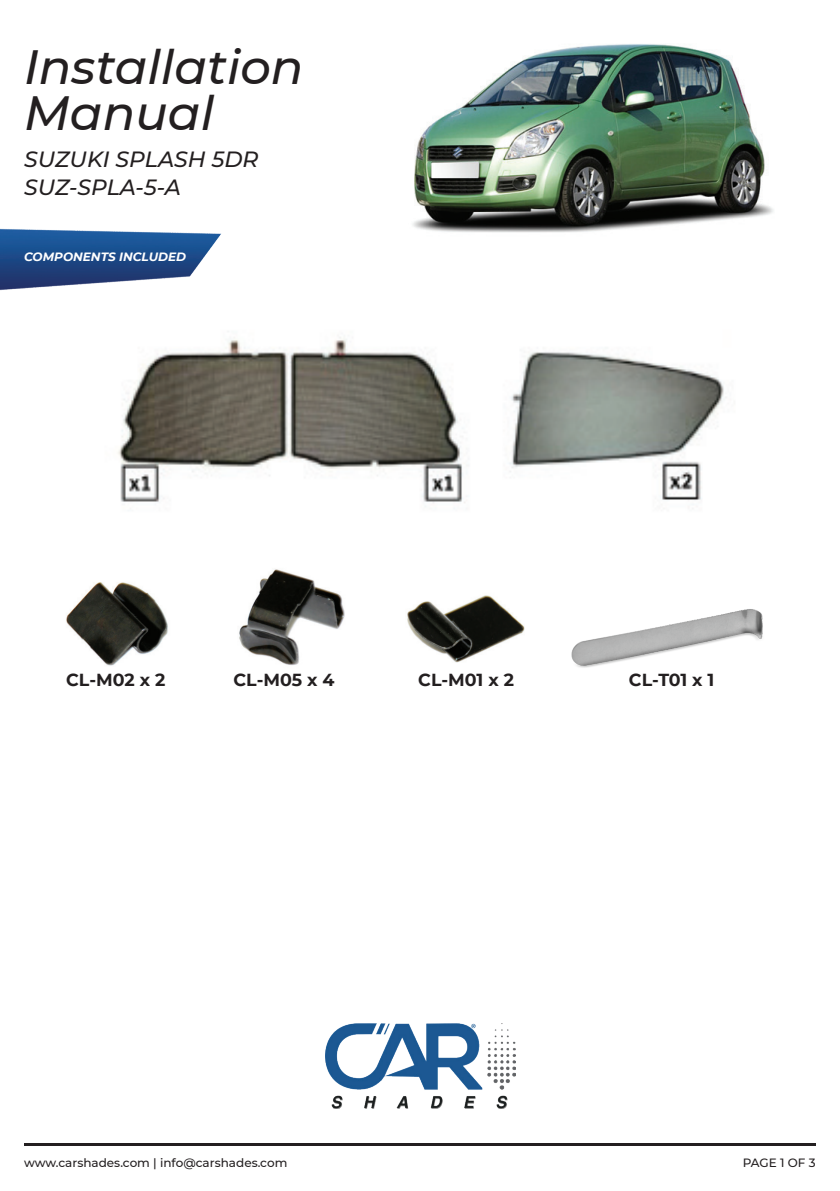
<style>
.page{position:relative;width:840px;height:1191px;background:#fff}
.page>*{position:absolute;margin:0;border:0;box-sizing:border-box;transform-origin:0 0}
.t1{font:italic 500 48px/46px "Montserrat";color:#231f20}
.t2{font:italic 500 22px/28px "Montserrat";color:#231f20}
.t3{font:700 17.4px "Montserrat";color:#231f20}
.t4{font:500 12px "Montserrat";color:#231f20}
.t5{font:italic 700 12px "Montserrat";color:#fff}
</style>
<div class="page">
<img style="left:412px;top:44px;width:362px;height:189px">
<img style="left:0;top:228px;width:221px;height:63px">
<img style="left:118px;top:337px;width:606px;height:172px">
<img style="left:325px;top:1023px;width:189px;height:85px">
<hr style="left:24px;top:1143px;width:791px;height:2px;background:#231f20">
<img style="left:66px;top:582px;width:102px;height:84px">
<img style="left:239px;top:569px;width:106px;height:96px">
<img style="left:407px;top:595px;width:118px;height:68px">
<img style="left:571px;top:609px;width:192px;height:59px">
<h1 class="t1" style="left:24px;top:42px;width:281px">Installation<br>Manual</h1>
<h2 class="t2" style="left:24px;top:145px;width:236px">SUZUKI SPLASH 5DR<br>SUZ-SPLA-5-A</h2>
<p class="t5" style="left:24px;top:248px;width:163px">COMPONENTS INCLUDED</p>
<h3 class="t3" style="left:66px;top:667px;width:101px">CL-M02 x 2</h3>
<h3 class="t3" style="left:233px;top:667px;width:103px">CL-M05 x 4</h3>
<h3 class="t3" style="left:418px;top:667px;width:97px">CL-M01 x 2</h3>
<h3 class="t3" style="left:628px;top:667px;width:87px">CL-T01 x 1</h3>
<p class="t4" style="left:24px;top:1153px;width:265px">www.carshades.com | info@carshades.com</p>
<p class="t4" style="left:742px;top:1153px;width:74px">PAGE 1 OF 3</p>
</div>
